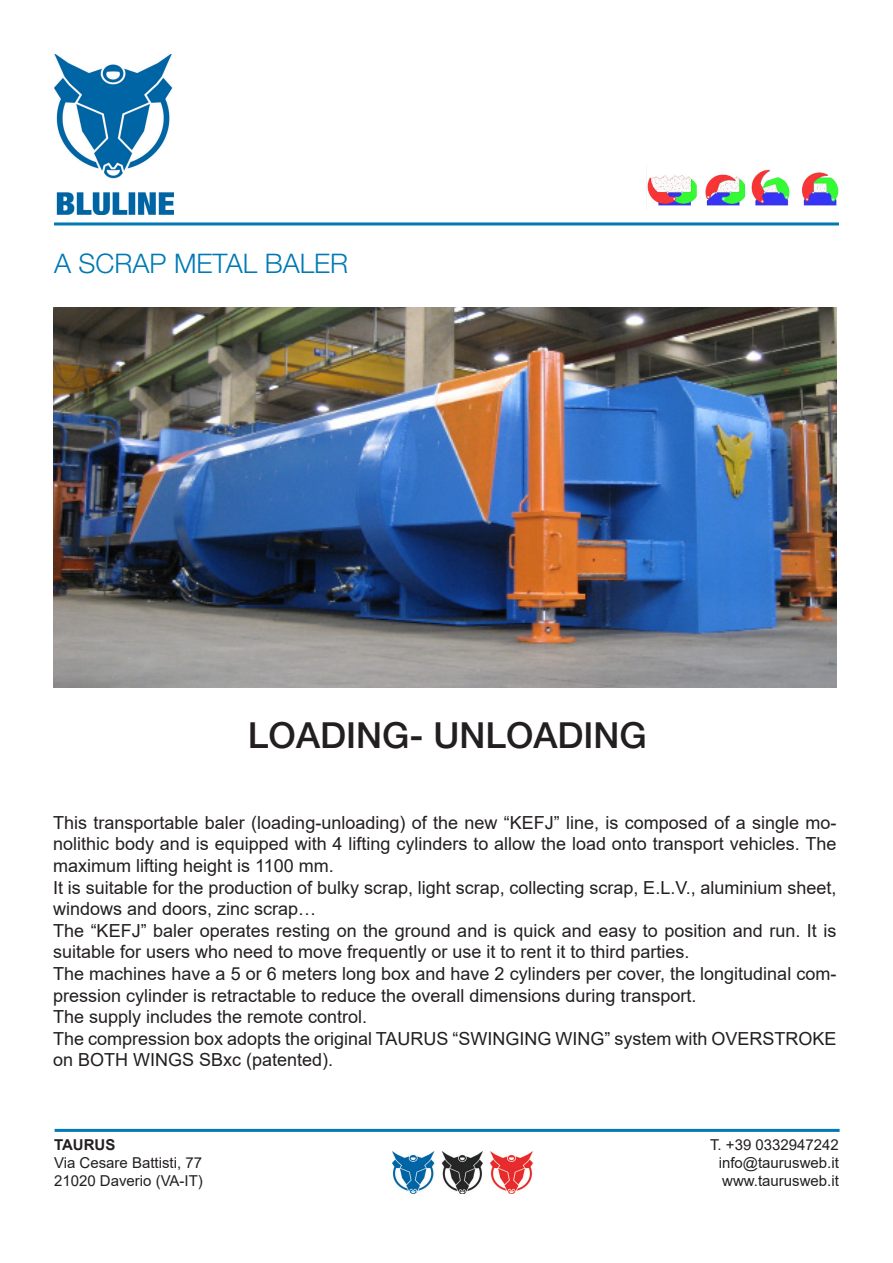
<style>
.page{position:relative;width:893px;height:1263px;background:#fff}
.page>*{position:absolute;margin:0;border:0;box-sizing:border-box;transform-origin:0 0}
.t1{font:500 36px "Helvetica Neue";color:#231f20}
.t2{font:300 27px "Helvetica Neue";color:#0079b5}
.t3{font:18px/21.6px "Arial";color:#231f20}
.t4{font:15px/18px "Arial";color:#231f20}
.t5{font:700 15px "Arial";color:#231f20}
</style>
<div class="page">
<hr style="left:54px;top:222px;width:785px;height:3px;background:#0079b5">
<hr style="left:55px;top:1129px;width:785px;height:3px;background:#0079b5">
<img style="left:491px;top:1151px;width:42px;height:43px">
<img style="left:392px;top:1151px;width:43px;height:43px">
<img style="left:441px;top:1151px;width:42px;height:43px">
<img style="left:55px;top:54px;width:119px;height:161px">
<img style="left:647px;top:169px;width:191px;height:37px">
<img style="left:53px;top:308px;width:783px;height:380px">
<h2 class="t2" style="left:54px;top:247px;width:296px">A SCRAP METAL BALER</h2>
<h1 class="t1" style="left:248px;top:714px;width:400px">LOADING- UNLOADING</h1>
<p class="t3" style="left:53px;top:811px;width:785px">This transportable baler (loading-unloading) of the new “KEFJ” line, is composed of a single mo&shy;nolithic body and is equipped with 4 lifting cylinders to allow the load onto transport vehicles. The maximum lifting height is 1100 mm.<br>It is suitable for the production of bulky scrap, light scrap, collecting scrap, E.L.V., aluminium sheet, windows and doors, zinc scrap…<br>The “KEFJ” baler operates resting on the ground and is quick and easy to position and run. It is suitable for users who need to move frequently or use it to rent it to third parties.<br>The machines have a 5 or 6 meters long box and have 2 cylinders per cover, the longitudinal com&shy;pression cylinder is retractable to reduce the overall dimensions during transport.<br>The supply includes the remote control.<br>The compression box adopts the original TAURUS “SWINGING WING” system with OVERSTROKE on BOTH WINGS SBxc (patented).</p>
<p class="t5" style="left:54px;top:1134px;width:63px">TAURUS</p>
<p class="t4" style="left:54px;top:1153px;width:150px">Via Cesare Battisti, 77<br>21020 Daverio (VA-IT)</p>
<p class="t4" style="left:719px;top:1135px;width:122px;text-align:justify;text-indent:-9px">T. +39 0332947242 info@taurusweb.it www.taurusweb.it</p>
</div>
